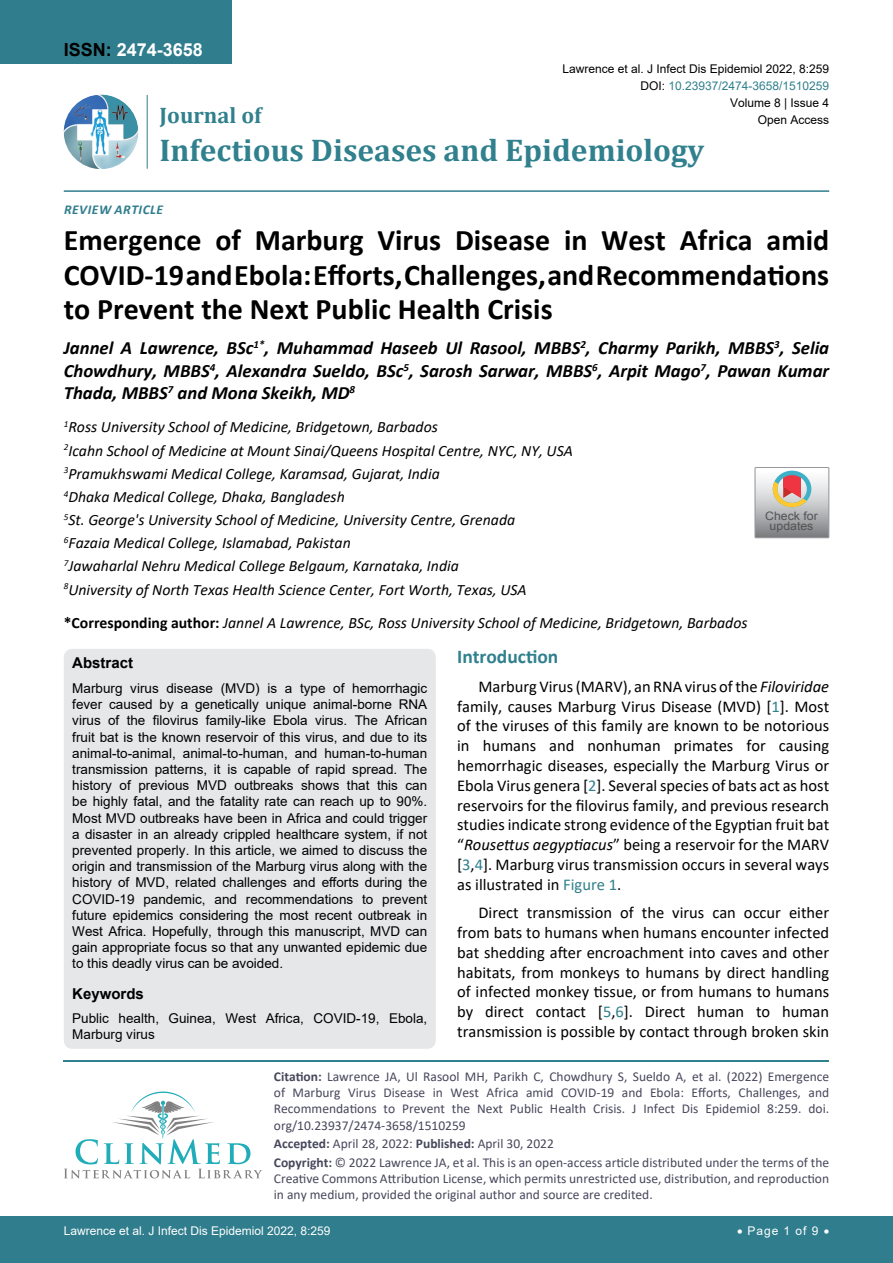
<style>
.page{position:relative;width:893px;height:1263px;background:#fff}
.page>*{position:absolute;margin:0;border:0;box-sizing:border-box;transform-origin:0 0}
.t1{font:700 31.5px "Cambria";color:#30808d}
.t2{font:700 30px/34.5px "Calibri";color:#000;text-align:justify}
.t3{font:700 22.5px "Cambria";color:#30808d}
.t4{font:700 19.5px "Calibri";color:#30808d}
.t5{font:italic 700 18.75px/22.5px "Calibri";color:#000;text-align:justify}
.t6{font:700 18px "Arial";color:#fff}
.t7{font:16.5px/19.8px "Calibri";color:#000;text-align:justify}
.t8{font:italic 15.75px/23.1px "Calibri";color:#000}
.t9{font:700 15px "Arial";color:#000}
.t10{font:13.5px/16.2px "Arial";color:#000;text-align:justify}
.t11{font:13.5px/16.2px "Calibri";color:#47475c}
.t12{font:italic 700 13.5px "Calibri";letter-spacing:.04em;color:#307d8d}
.t13{font:12px "Arial";color:#000}
.t14{font:12px "Arial";color:#fff}
.t15{font:12px "Arial";color:#30808d}
.t16{font:11.7px/10.1px "Arial";color:#535353;text-align:center;scale:1.06 1}
.s1{color:#000}
.s2{font-weight:700;font-style:normal}
.s3{font-style:italic}
.s4{color:#30808d}
.s5{font-weight:700}
</style>
<div class="page">
<div style="left:0;top:0;width:231px;height:64px;background:#307d8d"></div>
<img style="left:64px;top:95px;width:74px;height:74px;border-radius:37px">
<hr style="left:147px;top:95px;width:1px;height:74px;background:#307d8d">
<hr style="left:64px;top:190px;width:765px;height:2px;background:#307d8d">
<div style="left:0;top:1217px;width:893px;height:46px;background:#307d8d"></div>
<hr style="left:64px;top:1060px;width:765px;height:2px;background:#30808d">
<svg style="left:64px;top:1091px;width:198px;height:87px"></svg>
<div style="left:64px;top:649px;width:372px;height:400px;background:#e6e7e8;border-radius:9px"></div>
<svg style="left:755px;top:467px;width:74px;height:71px;background:#bdb6b3"></svg>
<h3 class="t6" style="left:64px;top:37px;width:141px"><span class="s1">ISSN:</span> 2474-3658</h3>
<p class="t13" style="left:562px;top:60px;width:268px">Lawrence et al. J Infect Dis Epidemiol 2022, 8:259</p>
<p class="t13" style="left:730px;top:95px;width:101px">Volume 8 | Issue 4</p>
<p class="t15" style="left:640px;top:77px;width:190px"><span class="s1">DOI:</span> 10.23937/2474-3658/1510259</p>
<h3 class="t3" style="left:160px;top:100px;width:103px">Journal of</h3>
<h1 class="t1" style="left:160px;top:128px;width:546px">Infectious Diseases and Epidemiology</h1>
<p class="t13" style="left:758px;top:112px;width:73px">Open Access</p>
<p class="t12" style="left:64px;top:200px;width:101px">Review Article</p>
<h2 class="t2" style="left:64px;top:222px;width:767px">Emergence of Marburg Virus Disease in West Africa amid COVID-19 and Ebola: Efforts, Challenges, and Recommendations to Prevent the Next Public Health Crisis</h2>
<h3 class="t5" style="left:64px;top:336px;width:767px">Jannel A Lawrence, BSc<sup>1*</sup>, Muhammad Haseeb Ul Rasool, MBBS<sup>2</sup>, Charmy Parikh, MBBS<sup>3</sup>, Selia Chowdhury, MBBS<sup>4</sup>, Alexandra Sueldo, BSc<sup>5</sup>, Sarosh Sarwar, MBBS<sup>6</sup>, Arpit Mago<sup>7</sup>, Pawan Kumar Thada, MBBS<sup>7</sup> and Mona Skeikh, MD<sup>8</sup></h3>
<p class="t8" style="left:64px;top:415px;width:511px"><sup>1</sup>Ross University School of Medicine, Bridgetown, Barbados<br><sup>2</sup>Icahn School of Medicine at Mount Sinai/Queens Hospital Centre, NYC, NY, USA <sup>3</sup>Pramukhswami Medical College, Karamsad, Gujarat, India<br><sup>4</sup>Dhaka Medical College, Dhaka, Bangladesh<br><sup>5</sup>St. George's University School of Medicine, University Centre, Grenada<br><sup>6</sup>Fazaia Medical College, Islamabad, Pakistan<br><sup>7</sup>Jawaharlal Nehru Medical College Belgaum, Karnataka, India<br><sup>8</sup>University of North Texas Health Science Center, Fort Worth, Texas, USA</p>
<p class="t8" style="left:64px;top:610px;width:685px"><span class="s2">*Corresponding author:</span> Jannel A Lawrence, BSc, Ross University School of Medicine, Bridgetown, Barbados</p>
<p class="t16" style="left:765px;top:511px;width:51px">Check for updates</p>
<p class="t9" style="left:72px;top:652px;width:62px">Abstract</p>
<p class="t10" style="left:72px;top:680px;width:356px">Marburg virus disease (MVD) is a type of hemorrhagic fever caused by a genetically unique animal-borne RNA virus of the filovirus family-like Ebola virus. The African fruit bat is the known reservoir of this virus, and due to its animal-to-animal, animal-to-human, and human-to-human transmission patterns, it is capable of rapid spread. The history of previous MVD outbreaks shows that this can be highly fatal, and the fatality rate can reach up to 90%.<br>Most MVD outbreaks have been in Africa and could trigger a disaster in an already crippled healthcare system, if not prevented properly. In this article, we aimed to discuss the origin and transmission of the Marburg virus along with the history of MVD, related challenges and efforts during the COVID-19 pandemic, and recommendations to prevent future epidemics considering the most recent outbreak in West Africa. Hopefully, through this manuscript, MVD can gain appropriate focus so that any unwanted epidemic due to this deadly virus can be avoided.</p>
<p class="t9" style="left:72px;top:983px;width:73px">Keywords</p>
<p class="t10" style="left:72px;top:1010px;width:356px">Public health, Guinea, West Africa, COVID-19, Ebola,<br>Marburg virus</p>
<h3 class="t4" style="left:457px;top:643px;width:103px">Introduction</h3>
<p class="t7" style="left:457px;top:676px;width:374px;text-indent:21px">Marburg Virus (MARV), an RNA virus of the <span class="s3">Filoviridae </span>family, causes Marburg Virus Disease (MVD) [<span class="s4">1</span>]. Most of the viruses of this family are known to be notorious in humans and nonhuman primates for causing hemorrhagic diseases, especially the Marburg Virus or Ebola Virus genera [<span class="s4">2</span>]. Several species of bats act as host reservoirs for the filovirus family, and previous research studies indicate strong evidence of the Egyptian fruit bat “<span class="s3">Rousettus aegyptiacus</span>” being a reservoir for the MARV [<span class="s4">3</span>,<span class="s4">4</span>]. Marburg virus transmission occurs in several ways as illustrated in <span class="s4">Figure 1</span>.</p>
<p class="t7" style="left:457px;top:902px;width:374px;text-indent:21px">Direct transmission of the virus can occur either from bats to humans when humans encounter infected bat shedding after encroachment into caves and other habitats, from monkeys to humans by direct handling of infected monkey tissue, or from humans to humans by direct contact [<span class="s4">5</span>,<span class="s4">6</span>]. Direct human to human transmission is possible by contact through broken skin</p>
<p class="t11" style="left:274px;top:1068px;width:557px;text-align:justify"><span class="s5">Citation:</span> Lawrence JA, Ul Rasool MH, Parikh C, Chowdhury S, Sueldo A, et al. (2022) Emergence of Marburg Virus Disease in West Africa amid COVID-19 and Ebola: Efforts, Challenges, and Recommendations to Prevent the Next Public Health Crisis. J Infect Dis Epidemiol 8:259. doi. org/10.23937/2474-3658/1510259</p>
<p class="t11" style="left:274px;top:1134px;width:557px;line-height:18.6px"><span class="s5">Accepted:</span> April 28, 2022: <span class="s5">Published:</span> April 30, 2022<br><span class="s5">Copyright:</span> © 2022 Lawrence JA, et al. This is an open-access article distributed under the terms of the</p>
<p class="t11" style="left:274px;top:1170px;width:557px">Creative Commons Attribution License, which permits unrestricted use, distribution, and reproduction in any medium, provided the original author and source are credited.</p>
<p class="t14" style="left:737px;top:1223px;width:94px">• Page 1 of 9 •</p>
<p class="t14" style="left:64px;top:1223px;width:268px">Lawrence et al. J Infect Dis Epidemiol 2022, 8:259</p>
</div>
